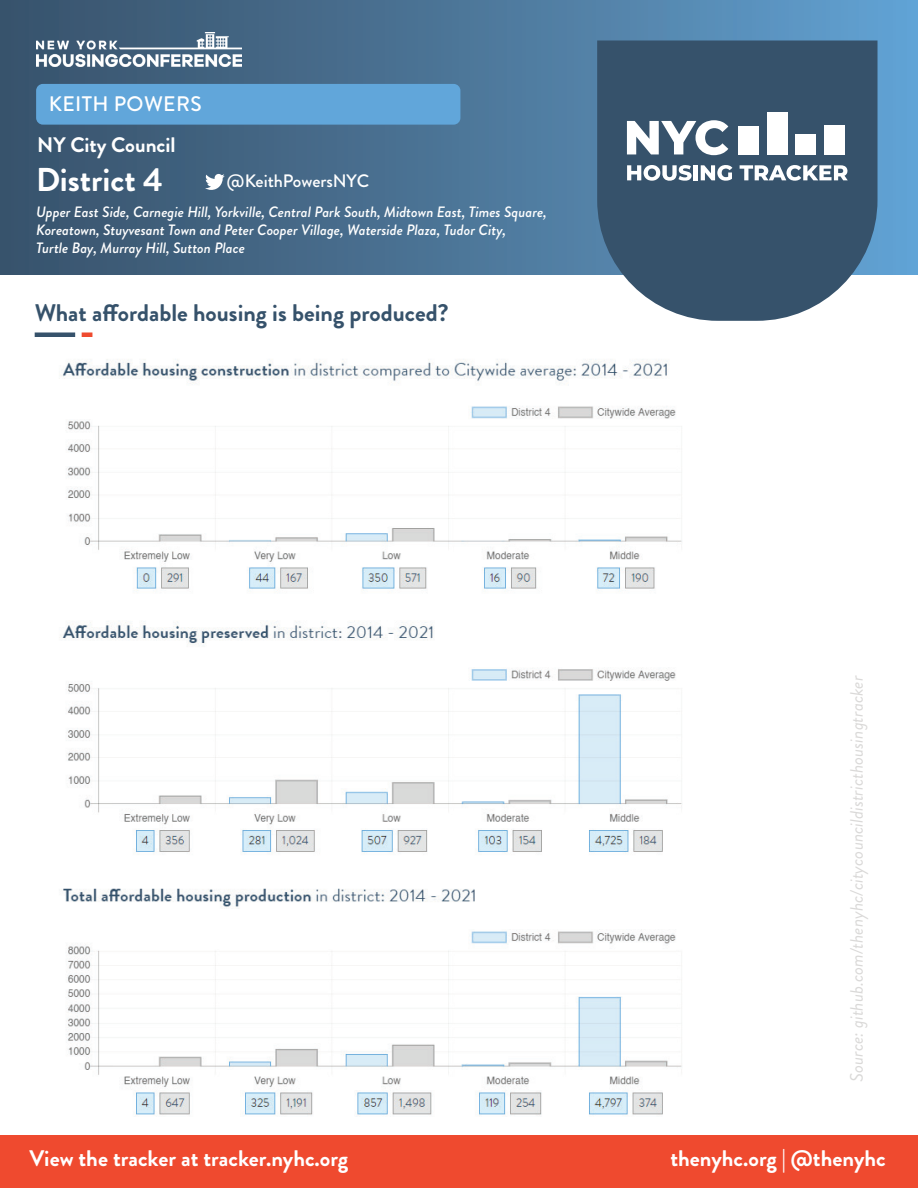
<style>
.page{position:relative;width:918px;height:1188px;background:#fff}
.page>*{position:absolute;margin:0;border:0;box-sizing:border-box;transform-origin:0 0}
.t1{font:700 33px "Brandon Grotesque";color:#fff}
.t2{font:700 24px "Brandon Grotesque";color:#36526b}
.t3{font:700 22.5px "Brandon Grotesque";color:#fff}
.t4{font:700 21px "Brandon Grotesque";color:#fff}
.t5{font:500 21px "Brandon Grotesque";letter-spacing:.02em;color:#fff}
.t6{font:italic 18px "Brandon Grotesque";color:#dad9d8}
.t7{font:500 18px "Brandon Grotesque";color:#fff}
.t8{font:italic 500 15px/18px "Brandon Grotesque";color:#fff}
</style>
<div class="page">
<div style="left:0;top:0;width:918px;height:275px;background:linear-gradient(to right,#374f67,#62a0d0)"></div>
<img style="left:36px;top:33px;width:205px;height:34px">
<div style="left:36px;top:84px;width:424px;height:41px;background:#61a6da;border-radius:7px"></div>
<svg style="left:205px;top:174px;width:20px;height:16px"></svg>
<img style="left:59px;top:359px;width:623px;height:758px">
<div style="left:35px;top:332px;width:40px;height:5px;background:#36526b"></div>
<div style="left:82px;top:332px;width:10px;height:5px;background:#ef4b2f"></div>
<svg style="left:597px;top:40px;width:281px;height:281px;fill:#36526b"></svg>
<svg style="left:627px;top:120px;width:101px;height:35px"></svg>
<svg style="left:627px;top:165px;width:65px;height:16px"></svg>
<div style="left:693px;top:165px;width:5px;height:15px;background:#fff"></div>
<svg style="left:701px;top:165px;width:31px;height:16px"></svg>
<svg style="left:740px;top:165px;width:108px;height:16px"></svg>
<div style="left:739px;top:126px;width:20px;height:28px;background:#fff"></div>
<div style="left:767px;top:112px;width:20px;height:42px;background:#fff"></div>
<div style="left:796px;top:134px;width:20px;height:20px;background:#fff"></div>
<div style="left:824px;top:125px;width:21px;height:30px;background:#fff"></div>
<div style="left:0;top:1135px;width:918px;height:53px;background:#ef4a2f"></div>
<h3 class="t5" style="left:49px;top:89px;width:154px">KEITH POWERS</h3>
<h3 class="t4" style="left:37px;top:131px;width:140px">NY City Council</h3>
<h1 class="t1" style="left:36px;top:156px;width:128px">District 4</h1>
<p class="t8" style="left:36px;top:203px;width:512px">Upper East Side, Carnegie Hill, Yorkville, Central Park South, Midtown East, Times Square,<br>Koreatown, Stuyvesant Town and Peter Cooper Village, Waterside Plaza, Tudor City,<br>Turtle Bay, Murray Hill, Sutton Place</p>
<p class="t7" style="left:227px;top:169px;width:144px">@KeithPowersNYC</p>
<h2 class="t2" style="left:35px;top:296px;width:415px">What affordable housing is being produced?</h2>
<p class="t6" style="left:844px;top:1082px;width:408px;rotate:-90deg">Source: github.com/thenyhc/citycouncildistricthousingtracker</p>
<h3 class="t3" style="left:30px;top:1143px;width:320px">View the tracker at tracker.nyhc.org</h3>
<h3 class="t3" style="left:671px;top:1143px;width:217px">thenyhc.org | @thenyhc</h3>
</div>
